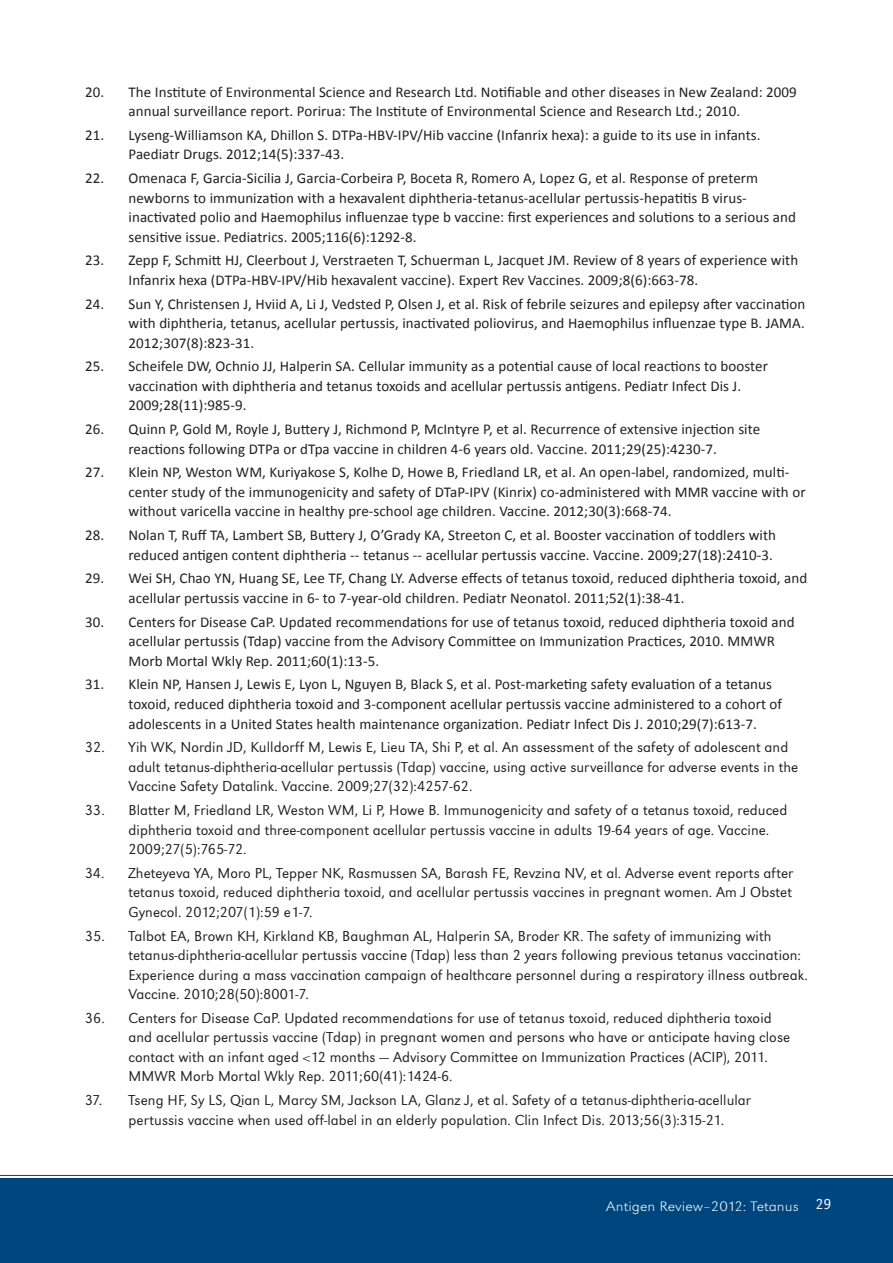
<style>
.page{position:relative;width:893px;height:1263px;background:#fff}
.page>*{position:absolute;margin:0;border:0;box-sizing:border-box;transform-origin:0 0}
.t1{font:15px/19.5px "Calibri";letter-spacing:.005em;color:#231f20}
.t2{font:300 15px/19.5px "Grot Macron";letter-spacing:.005em;color:#231f20}
.t3{font:14.25px "Grot Macron Extra Lt";letter-spacing:.005em;color:#fff;scale:1.12 1}
.s1{font-family:"Grot Macron";font-weight:300;font-size:15px}
</style>
<div class="page">
<div style="left:0;top:1178px;width:893px;height:85px;background:#00467e"></div>
<hr style="left:0;top:1175px;width:893px;height:1px;background:#00467e">
<p class="t1" style="left:129px;top:82px;width:670px;text-indent:-44px">20. The Institute of Environmental Science and Research Ltd. Notifiable and other diseases in New Zealand: 2009 annual surveillance report. Porirua: The Institute of Environmental Science and Research Ltd.; 2010.</p>
<p class="t1" style="left:129px;top:125px;width:634px;text-indent:-44px">21. Lyseng-Williamson KA, Dhillon S. DTPa-HBV-IPV/Hib vaccine (Infanrix hexa): a guide to its use in infants.<br>Paediatr Drugs. 2012;14(5):337-43.</p>
<p class="t1" style="left:129px;top:169px;width:669px;text-indent:-44px">22. Omenaca F, Garcia-Sicilia J, Garcia-Corbeira P, Boceta R, Romero A, Lopez G, et al. Response of preterm newborns to immunization with a hexavalent diphtheria-tetanus-acellular pertussis-hepatitis B virus&shy;inactivated polio and Haemophilus influenzae type b vaccine: first experiences and solutions to a serious and sensitive issue. Pediatrics. 2005;116(6):1292-8.</p>
<p class="t1" style="left:129px;top:251px;width:671px;text-indent:-44px">23. Zepp F, Schmitt HJ, Cleerbout J, Verstraeten T, Schuerman L, Jacquet JM. Review of 8 years of experience with<br>Infanrix hexa (DTPa-HBV-IPV/Hib hexavalent vaccine). Expert Rev Vaccines. 2009;8(6):663-78.</p>
<p class="t1" style="left:129px;top:294px;width:678px;text-align:justify;text-indent:-44px">24. Sun Y, Christensen J, Hviid A, Li J, Vedsted P, Olsen J, et al. Risk of febrile seizures and epilepsy after vaccination with diphtheria, tetanus, acellular pertussis, inactivated poliovirus, and Haemophilus influenzae type B. JAMA.<br>2012;307(8):823-31.</p>
<p class="t1" style="left:129px;top:357px;width:641px;text-indent:-44px">25. Scheifele DW, Ochnio JJ, Halperin SA. Cellular immunity as a potential cause of local reactions to booster vaccination with diphtheria and tetanus toxoids and acellular pertussis antigens. Pediatr Infect Dis J.<br>2009;28(11):985-9.</p>
<p class="t1" style="left:85px;top:420px;width:677px;text-align:center">26. Quinn P, Gold M, Royle J, Buttery J, Richmond P, McIntyre P, et al. Recurrence of extensive injection site reactions following DTPa or dTpa vaccine in children 4-6 years old. Vaccine. 2011;29(25):4230-7.</p>
<p class="t1" style="left:129px;top:463px;width:678px;text-indent:-44px">27. Klein NP, Weston WM, Kuriyakose S, Kolhe D, Howe B, Friedland LR, et al. An open-label, randomized, multi&shy;center study of the immunogenicity and safety of DTaP-IPV (Kinrix) co-administered with MMR vaccine with or without varicella vaccine in healthy pre-school age children. Vaccine. 2012;30(3):668-74.</p>
<p class="t1" style="left:85px;top:525px;width:692px;text-align:right">28. Nolan T, Ruff TA, Lambert SB, Buttery J, O’Grady KA, Streeton C, et al. Booster vaccination of toddlers with reduced antigen content diphtheria -- tetanus -- acellular pertussis vaccine. Vaccine. 2009;27(18):2410-3.</p>
<p class="t1" style="left:129px;top:569px;width:680px;text-indent:-44px">29. Wei SH, Chao YN, Huang SE, Lee TF, Chang LY. Adverse effects of tetanus toxoid, reduced diphtheria toxoid, and acellular pertussis vaccine in 6- to 7-year-old children. Pediatr Neonatol. 2011;52(1):38-41.</p>
<p class="t1" style="left:129px;top:612px;width:668px;text-indent:-44px">30. Centers for Disease CaP. Updated recommendations for use of tetanus toxoid, reduced diphtheria toxoid and acellular pertussis (Tdap) vaccine from the Advisory Committee on Immunization Practices, 2010. MMWR<br>Morb Mortal Wkly Rep. 2011;60(1):13-5.</p>
<p class="t1" style="left:129px;top:675px;width:655px;text-indent:-44px">31. Klein NP, Hansen J, Lewis E, Lyon L, Nguyen B, Black S, et al. Post-marketing safety evaluation of a tetanus toxoid, reduced diphtheria toxoid and 3-component acellular pertussis vaccine administered to a cohort of adolescents in a United States health maintenance organization. Pediatr Infect Dis J. 2010;29(7):613-7.</p>
<p class="t2" style="left:129px;top:738px;width:671px;text-indent:-44px">32. Yih WK, Nordin JD, Kulldorff M, Lewis E, Lieu TA, Shi P, et al. An assessment of the safety of adolescent and adult tetanus-diphtheria-acellular pertussis (Tdap) vaccine, using active surveillance for adverse events in the<br>Vaccine Safety Datalink. Vaccine. 2009;27(32):4257-62.</p>
<p class="t2" style="left:129px;top:800px;width:660px;text-indent:-44px">33. Blatter M, Friedland LR, Weston WM, Li P, Howe B. Immunogenicity and safety of a tetanus toxoid, reduced diphtheria toxoid and three-component acellular pertussis vaccine in adults 19-64 years of age. Vaccine.<br>2009;27(5):765-72.</p>
<p class="t2" style="left:129px;top:863px;width:666px;text-align:justify;text-indent:-44px">34. Zheteyeva YA, Moro PL, Tepper NK, Rasmussen SA, Barash FE, Revzina NV, et al. Adverse event reports after tetanus toxoid, reduced diphtheria toxoid, and acellular pertussis vaccines in pregnant women. Am J Obstet Gynecol. 2012;207(1):59 e1-7.</p>
<p class="t2" style="left:129px;top:926px;width:681px;text-indent:-44px">35. Talbot EA, Brown KH, Kirkland KB, Baughman AL, Halperin SA, Broder KR. The safety of immunizing with tetanus-diphtheria-acellular pertussis vaccine (Tdap) less than 2 years following previous tetanus vaccination:<br>Experience during a mass vaccination campaign of healthcare personnel during a respiratory illness outbreak.<br>Vaccine. 2010;28(50):8001-7.</p>
<p class="t2" style="left:129px;top:1008px;width:663px;text-indent:-44px">36. Centers for Disease CaP. Updated recommendations for use of tetanus toxoid, reduced diphtheria toxoid and acellular pertussis vaccine (Tdap) in pregnant women and persons who have or anticipate having close contact with an infant aged &lt;12 months --- Advisory Committee on Immunization Practices (ACIP), 2011.<br>MMWR Morb Mortal Wkly Rep. 2011;60(41):1424-6.</p>
<p class="t2" style="left:129px;top:1090px;width:624px;text-indent:-44px">37. Tseng HF, Sy LS, Qian L, Marcy SM, Jackson LA, Glanz J, et al. Safety of a tetanus-diphtheria-acellular pertussis vaccine when used off-label in an elderly population. Clin Infect Dis. 2013;56(3):315-21.</p>
<p class="t3" style="left:606px;top:1197px;width:203px">Antigen Review–2012: Tetanus <span class="s1">29</span></p>
</div>
